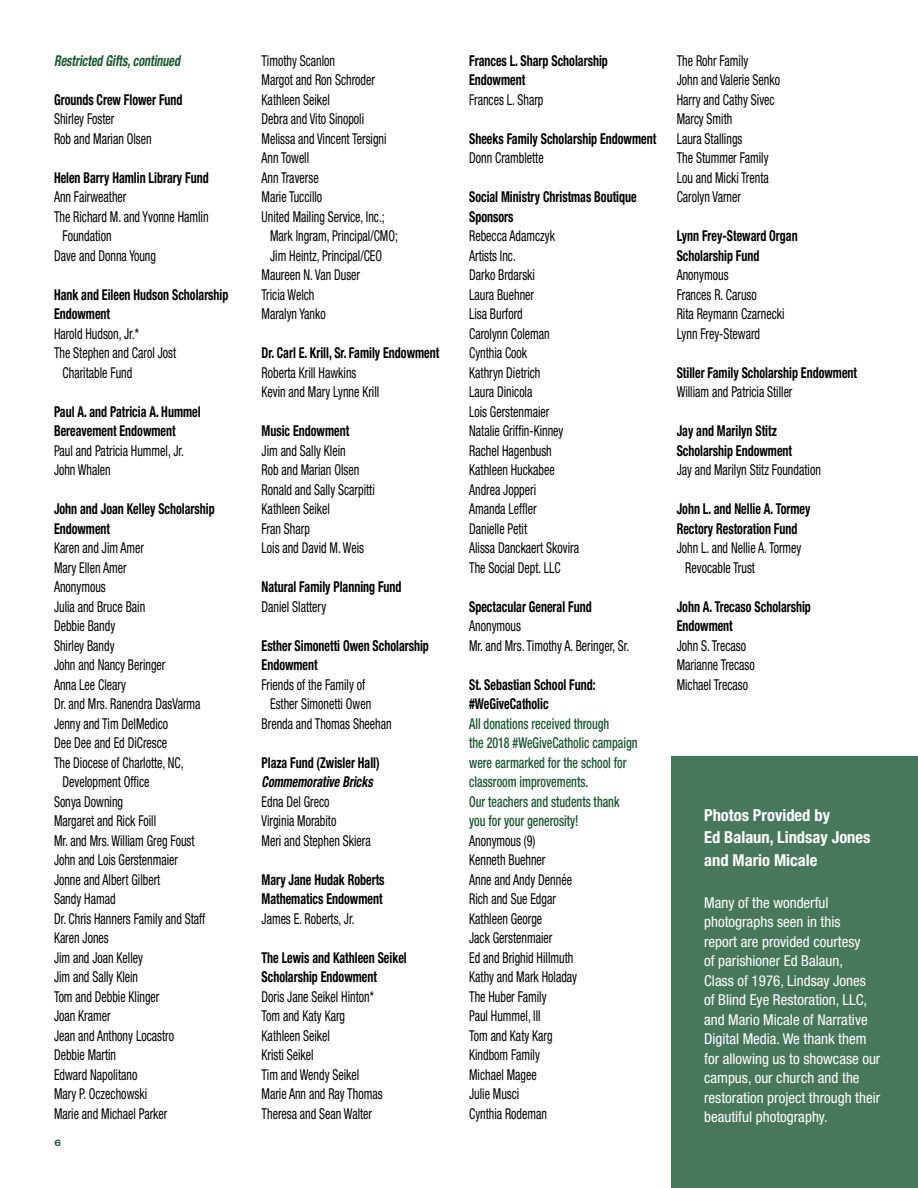
<style>
.page{position:relative;width:918px;height:1188px;background:#fff}
.page>*{position:absolute;margin:0;border:0;box-sizing:border-box;transform-origin:0 0}
.t1{font:700 condensed 16.5px/22.5px "Helvetica Neue";color:#fff}
.t2{font:condensed 15px/19.5px "Helvetica Neue";color:#000;scale:.8 1}
.t3{font:700 condensed 15px/19.5px "Helvetica Neue";color:#000;scale:.8 1}
.t4{font:condensed 15px/19.5px "Helvetica Neue";color:#fff}
.t5{font:500 condensed 15px/19.5px "Helvetica Neue";color:#1a5632;scale:.8 1}
.t6{font:italic 700 condensed 15px "Helvetica Neue";color:#1a5632;scale:.8 1}
.t7{font:italic 700 condensed 15px "Helvetica Neue";color:#000;scale:.8 1}
.t8{font:12px "Copperplate";color:#1a5632}
</style>
<div class="page">
<div style="left:672px;top:756px;width:246px;height:432px;background:#48785b"></div>
<p class="t6" style="left:54px;top:51px;width:159px">Restricted Gifts, continued</p>
<p class="t3" style="left:54px;top:89px;width:162px">Grounds Crew Flower Fund</p>
<p class="t2" style="left:54px;top:109px;width:124px">Shirley Foster<br>Rob and Marian Olsen</p>
<p class="t3" style="left:54px;top:167px;width:195px">Helen Barry Hamlin Library Fund</p>
<p class="t2" style="left:54px;top:187px;width:92px">Ann Fairweather</p>
<p class="t2" style="left:54px;top:206px;width:195px">The Richard M. and Yvonne Hamlin</p>
<p class="t2" style="left:63px;top:226px;width:63px">Foundation</p>
<p class="t2" style="left:54px;top:245px;width:129px">Dave and Donna Young</p>
<p class="t3" style="left:54px;top:284px;width:220px">Hank and Eileen Hudson Scholarship<br>Endowment</p>
<p class="t2" style="left:54px;top:323px;width:108px">Harold Hudson, Jr.*</p>
<p class="t2" style="left:54px;top:343px;width:154px">The Stephen and Carol Jost</p>
<p class="t2" style="left:63px;top:362px;width:89px">Charitable Fund</p>
<p class="t3" style="left:54px;top:401px;width:185px">Paul A. and Patricia A. Hummel<br>Bereavement Endowment</p>
<p class="t2" style="left:54px;top:440px;width:164px">Paul and Patricia Hummel, Jr.<br>John Whalen</p>
<p class="t3" style="left:54px;top:499px;width:202px">John and Joan Kelley Scholarship<br>Endowment</p>
<p class="t2" style="left:54px;top:538px;width:114px">Karen and Jim Amer</p>
<p class="t2" style="left:54px;top:557px;width:92px">Mary Ellen Amer</p>
<p class="t2" style="left:54px;top:577px;width:66px">Anonymous</p>
<p class="t2" style="left:54px;top:596px;width:116px">Julia and Bruce Bain</p>
<p class="t2" style="left:54px;top:616px;width:78px">Debbie Bandy</p>
<p class="t2" style="left:54px;top:635px;width:77px">Shirley Bandy</p>
<p class="t2" style="left:54px;top:655px;width:141px">John and Nancy Beringer</p>
<p class="t2" style="left:54px;top:674px;width:92px">Anna Lee Cleary</p>
<p class="t2" style="left:54px;top:694px;width:185px">Dr. and Mrs. Ranendra DasVarma</p>
<p class="t2" style="left:54px;top:713px;width:144px">Jenny and Tim DelMedico</p>
<p class="t2" style="left:54px;top:733px;width:143px">Dee Dee and Ed DiCresce</p>
<p class="t2" style="left:54px;top:752px;width:164px">The Diocese of Charlotte, NC,</p>
<p class="t2" style="left:63px;top:772px;width:110px">Development Office</p>
<p class="t2" style="left:54px;top:791px;width:88px">Sonya Downing</p>
<p class="t2" style="left:54px;top:811px;width:129px">Margaret and Rick Foill</p>
<p class="t2" style="left:54px;top:830px;width:177px">Mr. and Mrs. William Greg Foust</p>
<p class="t2" style="left:54px;top:850px;width:157px">John and Lois Gerstenmaier</p>
<p class="t2" style="left:54px;top:869px;width:134px">Jonne and Albert Gilbert</p>
<p class="t2" style="left:54px;top:889px;width:79px">Sandy Hamad</p>
<p class="t2" style="left:54px;top:908px;width:191px">Dr. Chris Hanners Family and Staff</p>
<p class="t2" style="left:54px;top:928px;width:70px">Karen Jones</p>
<p class="t2" style="left:54px;top:947px;width:113px">Jim and Joan Kelley</p>
<p class="t2" style="left:54px;top:967px;width:107px">Jim and Sally Klein</p>
<p class="t2" style="left:54px;top:986px;width:133px">Tom and Debbie Klinger</p>
<p class="t2" style="left:54px;top:1006px;width:72px">Joan Kramer</p>
<p class="t2" style="left:54px;top:1025px;width:152px">Jean and Anthony Locastro</p>
<p class="t2" style="left:54px;top:1045px;width:79px">Debbie Martin</p>
<p class="t2" style="left:54px;top:1064px;width:106px">Edward Napolitano</p>
<p class="t2" style="left:54px;top:1084px;width:118px">Mary P. Oczechowski</p>
<p class="t2" style="left:54px;top:1103px;width:143px">Marie and Michael Parker</p>
<p class="t8" style="left:54px;top:1135px;width:9px">6</p>
<p class="t2" style="left:262px;top:51px;width:93px">Timothy Scanlon</p>
<p class="t2" style="left:262px;top:70px;width:143px">Margot and Ron Schroder</p>
<p class="t2" style="left:262px;top:90px;width:87px">Kathleen Seikel</p>
<p class="t2" style="left:262px;top:109px;width:130px">Debra and Vito Sinopoli</p>
<p class="t2" style="left:262px;top:129px;width:158px">Melissa and Vincent Tersigni</p>
<p class="t2" style="left:262px;top:148px;width:61px">Ann Towell</p>
<p class="t2" style="left:262px;top:168px;width:73px">Ann Traverse</p>
<p class="t2" style="left:262px;top:187px;width:77px">Marie Tuccillo</p>
<p class="t2" style="left:262px;top:207px;width:156px">United Mailing Service, Inc.;</p>
<p class="t2" style="left:270px;top:226px;width:161px">Mark Ingram, Principal/CMO;</p>
<p class="t2" style="left:270px;top:246px;width:141px">Jim Heintz, Principal/CEO</p>
<p class="t2" style="left:262px;top:265px;width:125px">Maureen N. Van Duser</p>
<p class="t2" style="left:262px;top:285px;width:68px">Tricia Welch</p>
<p class="t2" style="left:262px;top:304px;width:82px">Maralyn Yanko</p>
<p class="t3" style="left:262px;top:343px;width:224px">Dr. Carl E. Krill, Sr. Family Endowment</p>
<p class="t2" style="left:262px;top:363px;width:149px">Roberta Krill Hawkins<br>Kevin and Mary Lynne Krill</p>
<p class="t3" style="left:262px;top:421px;width:111px">Music Endowment</p>
<p class="t2" style="left:262px;top:441px;width:143px">Jim and Sally Klein<br>Rob and Marian Olsen<br>Ronald and Sally Scarpitti<br>Kathleen Seikel<br>Fran Sharp<br>Lois and David M. Weis</p>
<p class="t3" style="left:262px;top:577px;width:177px">Natural Family Planning Fund</p>
<p class="t2" style="left:262px;top:597px;width:82px">Daniel Slattery</p>
<p class="t3" style="left:262px;top:636px;width:211px">Esther Simonetti Owen Scholarship<br>Endowment</p>
<p class="t2" style="left:262px;top:675px;width:131px">Friends of the Family of</p>
<p class="t2" style="left:270px;top:694px;width:128px">Esther Simonetti Owen</p>
<p class="t2" style="left:262px;top:714px;width:164px">Brenda and Thomas Sheehan</p>
<p class="t3" style="left:262px;top:753px;width:149px">Plaza Fund (Zwisler Hall)</p>
<p class="t7" style="left:262px;top:773px;width:141px">Commemorative Bricks</p>
<p class="t2" style="left:262px;top:792px;width:138px">Edna Del Greco<br>Virginia Morabito<br>Meri and Stephen Skiera</p>
<p class="t3" style="left:262px;top:870px;width:155px">Mary Jane Hudak Roberts<br>Mathematics Endowment</p>
<p class="t2" style="left:262px;top:909px;width:118px">James E. Roberts, Jr.</p>
<p class="t3" style="left:262px;top:948px;width:183px">The Lewis and Kathleen Seikel<br>Scholarship Endowment</p>
<p class="t2" style="left:262px;top:987px;width:153px">Doris Jane Seikel Hinton*<br>Tom and Katy Karg<br>Kathleen Seikel<br>Kristi Seikel<br>Tim and Wendy Seikel<br>Marie Ann and Ray Thomas<br>Theresa and Sean Walter</p>
<p class="t3" style="left:469px;top:50px;width:175px">Frances L. Sharp Scholarship<br>Endowment</p>
<p class="t2" style="left:469px;top:89px;width:94px">Frances L. Sharp</p>
<p class="t3" style="left:469px;top:128px;width:235px">Sheeks Family Scholarship Endowment</p>
<p class="t2" style="left:469px;top:148px;width:95px">Donn Cramblette</p>
<p class="t3" style="left:469px;top:187px;width:211px">Social Ministry Christmas Boutique<br>Sponsors</p>
<p class="t2" style="left:469px;top:226px;width:139px">Rebecca Adamczyk<br>Artists Inc.<br>Darko Brdarski<br>Laura Buehner<br>Lisa Burford<br>Carolynn Coleman<br>Cynthia Cook<br>Kathryn Dietrich<br>Laura Dinicola<br>Lois Gerstenmaier<br>Natalie Griffin-Kinney<br>Rachel Hagenbush<br>Kathleen Huckabee<br>Andrea Jopperi<br>Amanda Leffler<br>Danielle Petit<br>Alissa Danckaert Skovira<br>The Social Dept. LLC</p>
<p class="t3" style="left:469px;top:596px;width:155px">Spectacular General Fund</p>
<p class="t2" style="left:469px;top:616px;width:202px">Anonymous<br>Mr. and Mrs. Timothy A. Beringer, Sr.</p>
<p class="t3" style="left:469px;top:674px;width:160px">St. Sebastian School Fund: #WeGiveCatholic</p>
<p class="t5" style="left:469px;top:713px;width:212px">All donations received through<br>the 2018 #WeGiveCatholic campaign were earmarked for the school for classroom improvements.<br>Our teachers and students thank you for your generosity!</p>
<p class="t2" style="left:469px;top:830px;width:137px">Anonymous (9)<br>Kenneth Buehner<br>Anne and Andy Dennée<br>Rich and Sue Edgar<br>Kathleen George<br>Jack Gerstenmaier<br>Ed and Brighid Hillmuth<br>Kathy and Mark Holaday<br>The Huber Family<br>Paul Hummel, III<br>Tom and Katy Karg<br>Kindbom Family<br>Michael Magee<br>Julie Musci<br>Cynthia Rodeman</p>
<p class="t2" style="left:677px;top:51px;width:131px">The Rohr Family<br>John and Valerie Senko<br>Harry and Cathy Sivec<br>Marcy Smith<br>Laura Stallings<br>The Stummer Family<br>Lou and Micki Trenta<br>Carolyn Varner</p>
<p class="t3" style="left:677px;top:226px;width:153px">Lynn Frey-Steward Organ<br>Scholarship Fund</p>
<p class="t2" style="left:677px;top:265px;width:136px">Anonymous<br>Frances R. Caruso<br>Rita Reymann Czarnecki<br>Lynn Frey-Steward</p>
<p class="t3" style="left:677px;top:363px;width:227px">Stiller Family Scholarship Endowment</p>
<p class="t2" style="left:677px;top:382px;width:146px">William and Patricia Stiller</p>
<p class="t3" style="left:677px;top:421px;width:146px">Jay and Marilyn Stitz<br>Scholarship Endowment</p>
<p class="t2" style="left:677px;top:460px;width:182px">Jay and Marilyn Stitz Foundation</p>
<p class="t3" style="left:677px;top:499px;width:169px">John L. and Nellie A. Tormey<br>Rectory Restoration Fund</p>
<p class="t2" style="left:685px;top:538px;width:147px;text-indent:-9px">John L. and Nellie A. Tormey<br>Revocable Trust</p>
<p class="t3" style="left:677px;top:597px;width:169px">John A. Trecaso Scholarship<br>Endowment</p>
<p class="t2" style="left:677px;top:636px;width:99px">John S. Trecaso<br>Marianne Trecaso<br>Michael Trecaso</p>
<p class="t1" style="left:704px;top:803px;width:168px">Photos Provided by<br>Ed Balaun, Lindsay Jones and Mario Micale</p>
<p class="t4" style="left:704px;top:892px;width:178px">Many of the wonderful photographs seen in this<br>report are provided courtesy<br>of parishioner Ed Balaun,<br>Class of 1976, Lindsay Jones<br>of Blind Eye Restoration, LLC, and Mario Micale of Narrative<br>Digital Media. We thank them for allowing us to showcase our campus, our church and the restoration project through their beautiful photography.</p>
</div>
